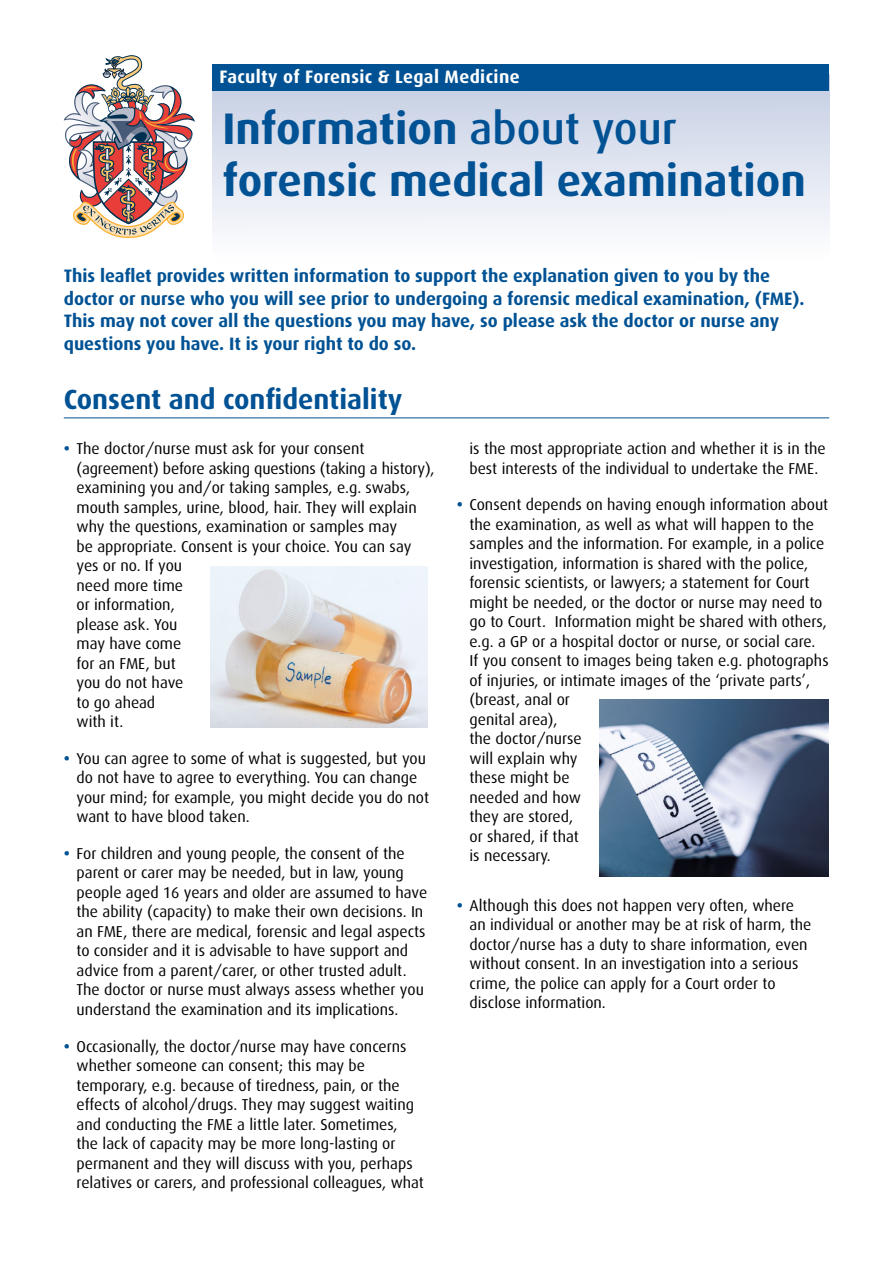
<style>
.page{position:relative;width:893px;height:1263px;background:#fff}
.page>*{position:absolute;margin:0;border:0;box-sizing:border-box;transform-origin:0 0}
.t1{font:700 44.25px/52.5px "Dax";color:#005294}
.t2{font:700 27.75px "Dax";color:#005294}
.t3{font:700 18px/22.5px "Dax";color:#005294}
.t4{font:700 18px "Dax";letter-spacing:.02em;color:#fff}
.t5{font:15.75px/19.5px "Dax";color:#000}
.s1{font-weight:500}
.s2{font-weight:700;color:#005294}
</style>
<div class="page">
<div style="left:213px;top:74px;width:616px;height:190px;background:linear-gradient(to bottom,#c3cde2,#fff)"></div>
<div style="left:213px;top:64px;width:616px;height:27px;background:#005294"></div>
<svg style="left:64px;top:55px;width:131px;height:183px"></svg>
<img style="left:600px;top:699px;width:228px;height:178px">
<img style="left:211px;top:566px;width:216px;height:161px">
<hr style="left:64px;top:417px;width:765px;height:1px;background:#005294">
<p class="t4" style="left:219px;top:67px;width:302px">Faculty of Forensic &amp; Legal Medicine</p>
<h1 class="t1" style="left:223px;top:102px;width:585px">Information <span class="s1">about your </span>forensic medical examination</h1>
<p class="t3" style="left:64px;top:265px;width:742px">This leaflet provides written information to support the explanation given to you by the doctor or nurse who you will see prior to undergoing a forensic medical examination, (FME).<br>This may not cover all the questions you may have, so please ask the doctor or nurse any questions you have. It is your right to do so.</p>
<h2 class="t2" style="left:64px;top:384px;width:340px">Consent and confidentiality</h2>
<p class="t5" style="left:77px;top:439px;width:360px;text-indent:-13px"><span class="s2">•</span> The doctor/nurse must ask for your consent (agreement) before asking questions (taking a history), examining you and/or taking samples, e.g. swabs, mouth samples, urine, blood, hair. They will explain why the questions, examination or samples may<br>be appropriate. Consent is your choice. You can say yes or no. If you<br>need more time<br>or information,<br>please ask. You<br>may have come<br>for an FME, but<br>you do not have<br>to go ahead<br>with it.</p>
<p class="t5" style="left:77px;top:749px;width:354px;text-indent:-13px"><span class="s2">•</span> You can agree to some of what is suggested, but you do not have to agree to everything. You can change your mind; for example, you might decide you do not want to have blood taken.</p>
<p class="t5" style="left:77px;top:844px;width:352px;text-indent:-13px"><span class="s2">•</span> For children and young people, the consent of the parent or carer may be needed, but in law, young people aged 16 years and older are assumed to have the ability (capacity) to make their own decisions. In an FME, there are medical, forensic and legal aspects to consider and it is advisable to have support and advice from a parent/carer, or other trusted adult.<br>The doctor or nurse must always assess whether you understand the examination and its implications.</p>
<p class="t5" style="left:77px;top:1036px;width:349px;text-indent:-13px"><span class="s2">•</span> Occasionally, the doctor/nurse may have concerns whether someone can consent; this may be temporary, e.g. because of tiredness, pain, or the effects of alcohol/drugs. They may suggest waiting and conducting the FME a little later. Sometimes,<br>the lack of capacity may be more long-lasting or permanent and they will discuss with you, perhaps relatives or carers, and professional colleagues, what</p>
<p class="t5" style="left:469px;top:439px;width:358px">is the most appropriate action and whether it is in the best interests of the individual to undertake the FME.</p>
<p class="t5" style="left:469px;top:495px;width:361px;text-indent:-13px"><span class="s2">•</span> Consent depends on having enough information about the examination, as well as what will happen to the samples and the information. For example, in a police investigation, information is shared with the police, forensic scientists, or lawyers; a statement for Court might be needed, or the doctor or nurse may need to go to Court. Information might be shared with others, e.g. a GP or a hospital doctor or nurse, or social care.<br>If you consent to images being taken e.g. photographs of injuries, or intimate images of the ‘private parts’, (breast, anal or<br>genital area),<br>the doctor/nurse<br>will explain why<br>these might be<br>needed and how<br>they are stored,<br>or shared, if that<br>is necessary.</p>
<p class="t5" style="left:469px;top:896px;width:343px;text-indent:-13px"><span class="s2">•</span> Although this does not happen very often, where an individual or another may be at risk of harm, the doctor/nurse has a duty to share information, even without consent. In an investigation into a serious crime, the police can apply for a Court order to disclose information.</p>
</div>
